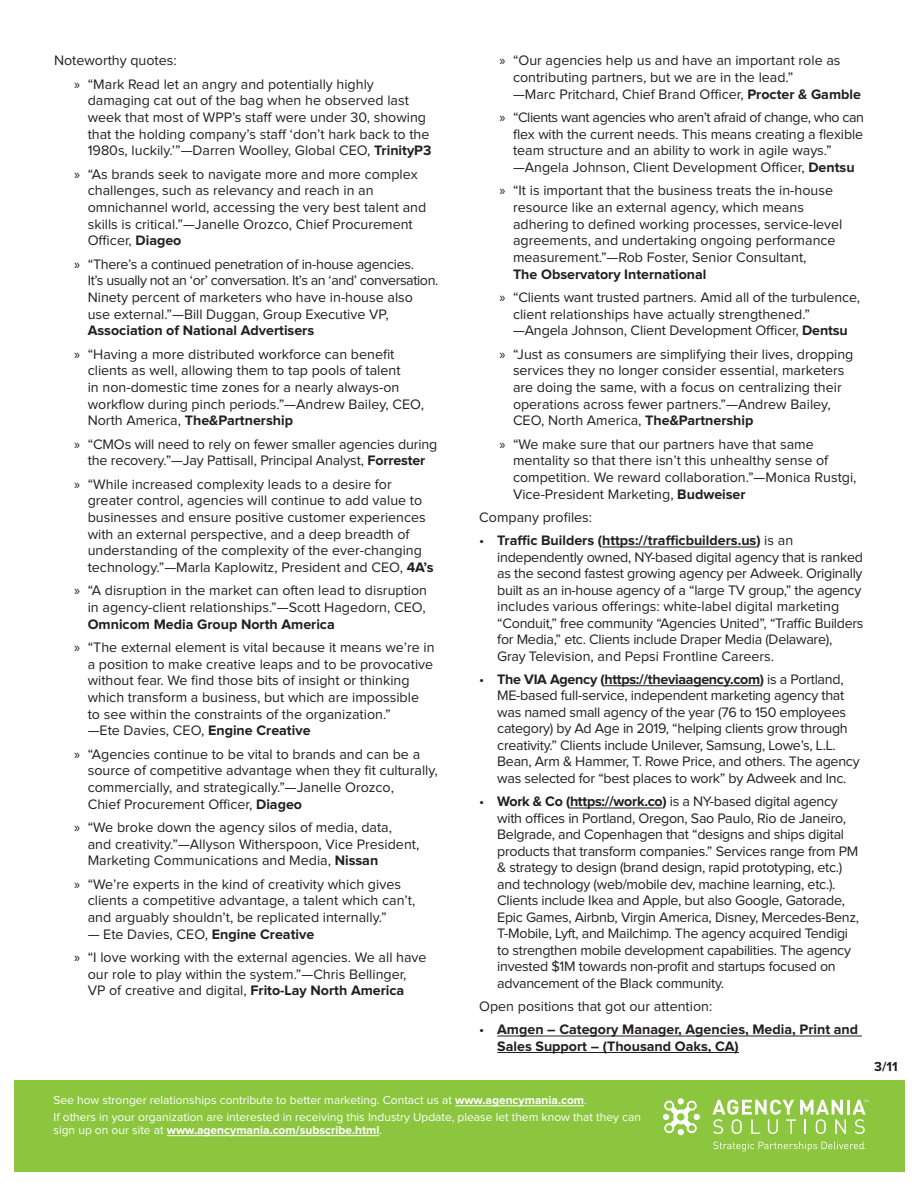
<style>
.page{position:relative;width:918px;height:1188px;background:#fff}
.page>*{position:absolute;margin:0;border:0;box-sizing:border-box;transform-origin:0 0}
.Bulleted_Body{font:14.25px/16.6px "Proxima Nova";color:#231f20}
.Bulleted_Body-2{font:14.25px/16.5px "Proxima Nova";letter-spacing:-.02em;color:#231f20}
.Bulleted_Body-3{font:700 14.25px/16.5px "Proxima Nova";color:#231f20}
.Body_Copy{font:14.25px "Proxima Nova";color:#231f20}
.t1{font:700 13.5px "Proxima Nova";color:#231f20}
.t2{font:12px/17.1px "Proxima Nova";color:#fff}
.t3{font:700 12px "Proxima Nova";color:#fff}
.s1{font-family:"Myriad Pro"}
.s2{font-weight:700}
.s3{font-weight:400}
</style>
<div class="page">
<div style="left:14px;top:1081px;width:891px;height:91px;background:#8bc63e"></div>
<hr style="left:847px;top:1100px;width:3px;height:15px;background:#fff">
<svg style="left:712px;top:1100px;width:134px;height:34px"></svg>
<div style="left:693px;top:1114px;width:7px;height:6px;background:#fff;border-radius:50%"></div>
<svg style="left:663px;top:1100px;width:34px;height:34px"></svg>
<svg style="left:713px;top:1142px;width:153px;height:10px"></svg>
<svg style="left:852px;top:1100px;width:16px;height:34px"></svg>
<hr style="left:455px;top:1106px;width:129px;height:1px;background:#fff">
<hr style="left:167px;top:1135px;width:213px;height:1px;background:#fff">
<hr style="left:602px;top:547px;width:154px;height:1px;background:#231f20">
<hr style="left:604px;top:685px;width:156px;height:1px;background:#231f20">
<hr style="left:570px;top:808px;width:92px;height:1px;background:#231f20">
<hr style="left:497px;top:1036px;width:365px;height:1px;background:#231f20">
<hr style="left:497px;top:1052px;width:242px;height:1px;background:#231f20">
<p class="Body_Copy" style="left:54px;top:54px;width:124px">Noteworthy quotes:</p>
<p class="Bulleted_Body" style="left:88px;top:76px;width:345px;text-indent:-14px"><span class="s1">»</span> “Mark Read let an angry and potentially highly damaging cat out of the bag when he observed last week that most of WPP’s staff were under 30, showing that the holding company’s staff ‘don’t hark back to the 1980s, luckily.’”—Darren Woolley, Global CEO, <span class="s2">TrinityP3</span></p>
<p class="Bulleted_Body" style="left:88px;top:166px;width:340px;text-indent:-14px"><span class="s1">»</span> “As brands seek to navigate more and more complex challenges, such as relevancy and reach in an omnichannel world, accessing the very best talent and skills is critical.”—Janelle Orozco, Chief Procurement Officer, <span class="s2">Diageo</span></p>
<p class="Bulleted_Body-2" style="left:88px;top:256px;width:352px;text-indent:-14px"><span class="s1">»</span> “There’s a continued penetration of in-house agencies.<br>It’s usually not an ‘or’ conversation. It’s an ‘and’ conversation.<br>Ninety percent of marketers who have in-house also use external.”—Bill Duggan, Group Executive VP, <span class="s2">Association of National Advertisers</span></p>
<p class="Bulleted_Body" style="left:88px;top:346px;width:338px;text-indent:-14px"><span class="s1">»</span> “Having a more distributed workforce can benefit clients as well, allowing them to tap pools of talent<br>in non-domestic time zones for a nearly always-on workflow during pinch periods.”—Andrew Bailey, CEO, North America, <span class="s2">The&amp;Partnership</span></p>
<p class="Bulleted_Body" style="left:74px;top:436px;width:365px;text-align:center"><span class="s1">»</span> “CMOs will need to rely on fewer smaller agencies during the recovery.”—Jay Pattisall, Principal Analyst, <span class="s2">Forrester</span></p>
<p class="Bulleted_Body" style="left:88px;top:476px;width:347px;text-indent:-14px"><span class="s1">»</span> “While increased complexity leads to a desire for greater control, agencies will continue to add value to businesses and ensure positive customer experiences with an external perspective, and a deep breadth of understanding of the complexity of the ever-changing technology.”—Marla Kaplowitz, President and CEO, <span class="s2">4A’s</span></p>
<p class="Bulleted_Body" style="left:88px;top:583px;width:341px;text-align:justify;text-indent:-14px"><span class="s1">»</span> “A disruption in the market can often lead to disruption in agency-client relationships.”—Scott Hagedorn, CEO, <span class="s2">Omnicom Media Group North America</span></p>
<p class="Bulleted_Body" style="left:88px;top:640px;width:348px;text-indent:-14px"><span class="s1">»</span> “The external element is vital because it means we’re in a position to make creative leaps and to be provocative without fear. We find those bits of insight or thinking which transform a business, but which are impossible to see within the constraints of the organization.”<br>—Ete Davies, CEO, <span class="s2">Engine Creative</span></p>
<p class="Bulleted_Body" style="left:88px;top:746px;width:352px;text-indent:-14px"><span class="s1">»</span> “Agencies continue to be vital to brands and can be a source of competitive advantage when they fit culturally, commercially, and strategically.”—Janelle Orozco,<br>Chief Procurement Officer, <span class="s2">Diageo</span></p>
<p class="Bulleted_Body" style="left:88px;top:820px;width:333px;text-indent:-14px"><span class="s1">»</span> “We broke down the agency silos of media, data,<br>and creativity.”—Allyson Witherspoon, Vice President,<br>Marketing Communications and Media, <span class="s2">Nissan</span></p>
<p class="Bulleted_Body" style="left:88px;top:876px;width:329px;text-indent:-14px"><span class="s1">»</span> “We’re experts in the kind of creativity which gives clients a competitive advantage, a talent which can’t, and arguably shouldn’t, be replicated internally.”</p>
<p class="Bulleted_Body" style="left:88px;top:926px;width:228px">— Ete Davies, CEO, <span class="s2">Engine Creative</span></p>
<p class="Bulleted_Body" style="left:88px;top:950px;width:340px;text-indent:-14px"><span class="s1">»</span> “I love working with the external agencies. We all have our role to play within the system.”—Chris Bellinger,<br>VP of creative and digital, <span class="s2">Frito-Lay North America</span></p>
<p class="Bulleted_Body" style="left:513px;top:53px;width:350px;text-indent:-14px"><span class="s1">»</span> “Our agencies help us and have an important role as contributing partners, but we are in the lead.”<br>—Marc Pritchard, Chief Brand Officer, <span class="s2">Procter &amp; Gamble</span></p>
<p class="Bulleted_Body" style="left:513px;top:109px;width:353px;text-indent:-14px"><span class="s1">»</span> “Clients want agencies who aren’t afraid of change, who can flex with the current needs. This means creating a flexible team structure and an ability to work in agile ways.” —Angela Johnson, Client Development Officer, <span class="s2">Dentsu</span></p>
<p class="Bulleted_Body" style="left:513px;top:183px;width:331px;text-indent:-14px"><span class="s1">»</span> “It is important that the business treats the in-house resource like an external agency, which means adhering to defined working processes, service-level agreements, and undertaking ongoing performance measurement.”—Rob Foster, Senior Consultant,<br><span class="s2">The Observatory International</span></p>
<p class="Bulleted_Body" style="left:513px;top:290px;width:349px;text-indent:-14px"><span class="s1">»</span> “Clients want trusted partners. Amid all of the turbulence, client relationships have actually strengthened.” —Angela Johnson, Client Development Officer, <span class="s2">Dentsu</span></p>
<p class="Bulleted_Body" style="left:513px;top:346px;width:342px;text-indent:-14px"><span class="s1">»</span> “Just as consumers are simplifying their lives, dropping services they no longer consider essential, marketers are doing the same, with a focus on centralizing their operations across fewer partners.”—Andrew Bailey, CEO, North America, <span class="s2">The&amp;Partnership</span></p>
<p class="Bulleted_Body" style="left:513px;top:436px;width:345px;text-indent:-14px"><span class="s1">»</span> “We make sure that our partners have that same mentality so that there isn’t this unhealthy sense of competition. We reward collaboration.”—Monica Rustgi, Vice-President Marketing, <span class="s2">Budweiser</span></p>
<p class="Body_Copy" style="left:479px;top:511px;width:114px">Company profiles:</p>
<p class="Bulleted_Body-2" style="left:497px;top:533px;width:368px;text-indent:-18px">• <span class="s2">Traffic Builders (https://trafficbuilders.us)</span> is an independently owned, NY-based digital agency that is ranked as the second fastest growing agency per Adweek. Originally built as an in-house agency of a “large TV group,” the agency includes various offerings: white-label digital marketing “Conduit,” free community “Agencies United”, “Traffic Builders for Media,” etc. Clients include Draper Media (Delaware), Gray Television, and Pepsi Frontline Careers.</p>
<p class="Bulleted_Body-2" style="left:497px;top:671px;width:364px;text-indent:-18px">• <span class="s2">The VIA Agency (https://theviaagency.com)</span> is a Portland, ME-based full-service, independent marketing agency that was named small agency of the year (76 to 150 employees category) by Ad Age in 2019, “helping clients grow through creativity.” Clients include Unilever, Samsung, Lowe’s, L.L.<br>Bean, Arm &amp; Hammer, T. Rowe Price, and others. The agency was selected for “best places to work” by Adweek and Inc.</p>
<p class="Bulleted_Body-2" style="left:497px;top:794px;width:363px;text-indent:-18px">• <span class="s2">Work &amp; Co (https://work.co)</span> is a NY-based digital agency with offices in Portland, Oregon, Sao Paulo, Rio de Janeiro, Belgrade, and Copenhagen that “designs and ships digital products that transform companies.” Services range from PM &amp; strategy to design (brand design, rapid prototyping, etc.) and technology (web/mobile dev, machine learning, etc.).<br>Clients include Ikea and Apple, but also Google, Gatorade, Epic Games, Airbnb, Virgin America, Disney, Mercedes-Benz, T-Mobile, Lyft, and Mailchimp. The agency acquired Tendigi to strengthen mobile development capabilities. The agency invested $1M towards non-profit and startups focused on advancement of the Black community.</p>
<p class="Body_Copy" style="left:479px;top:1000px;width:234px">Open positions that got our attention:</p>
<p class="Bulleted_Body-3" style="left:497px;top:1022px;width:362px;text-indent:-18px"><span class="s3">•</span> Amgen – Category Manager, Agencies, Media, Print and<br>Sales Support – (Thousand Oaks, CA)</p>
<p class="t2" style="left:53px;top:1092px;width:589px">See how stronger relationships contribute to better marketing. Contact us at <span class="s2">www.agencymania.com</span>.<br>If others in your organization are interested in receiving this Industry Update, please let them know that they can</p>
<p class="t3" style="left:53px;top:1125px;width:330px"><span class="s3">sign up on our site at</span> www.agencymania.com/subscribe.html<span class="s3">.</span></p>
<p class="t1" style="left:874px;top:1060px;width:25px">3/11</p>
</div>
